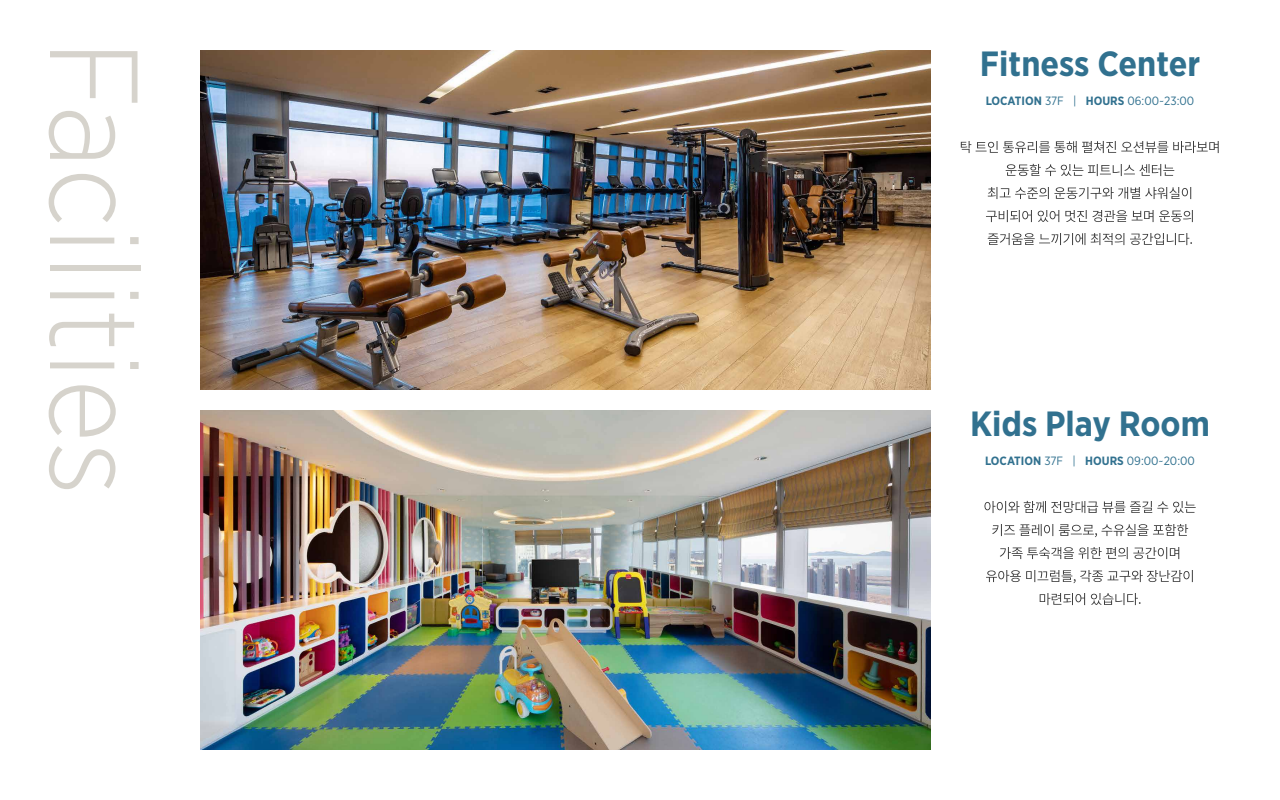
<style>
.page{position:relative;width:1280px;height:800px;background:#fff}
.page>*{position:absolute;margin:0;border:0;box-sizing:border-box;transform-origin:0 0}
.t1{font:300 125px "Gotham Narrow";color:#d6d3cc}
.t2{font:700 35px "Gotham Narrow";color:#31718f}
.t3{font:12px "Gotham Narrow";color:#31718f}
.s1{font-weight:700}
</style>
<div class="page">
<svg style="left:961px;top:141px;width:258px;height:12px"></svg>
<svg style="left:1006px;top:164px;width:168px;height:12px"></svg>
<svg style="left:988px;top:187px;width:203px;height:12px"></svg>
<svg style="left:986px;top:210px;width:207px;height:12px"></svg>
<svg style="left:988px;top:233px;width:204px;height:12px"></svg>
<svg style="left:984px;top:501px;width:212px;height:12px"></svg>
<svg style="left:992px;top:524px;width:196px;height:13px"></svg>
<svg style="left:1000px;top:547px;width:179px;height:12px"></svg>
<svg style="left:986px;top:570px;width:207px;height:13px"></svg>
<svg style="left:1040px;top:593px;width:101px;height:12px"></svg>
<img style="left:200px;top:50px;width:730px;height:340px">
<img style="left:200px;top:410px;width:730px;height:340px">
<h1 class="t1" style="left:170px;top:40px;width:457px;rotate:90deg">Facilities</h1>
<h2 class="t2" style="left:980px;top:41px;width:222px">Fitness Center</h2>
<p class="t3" style="left:986px;top:94px;width:210px"><span class="s1">LOCATION</span> 37F | <span class="s1">HOURS</span> 06:00~23:00</p>
<h2 class="t2" style="left:970px;top:401px;width:242px">Kids Play Room</h2>
<p class="t3" style="left:985px;top:454px;width:211px"><span class="s1">LOCATION</span> 37F | <span class="s1">HOURS</span> 09:00~20:00</p>
</div>
